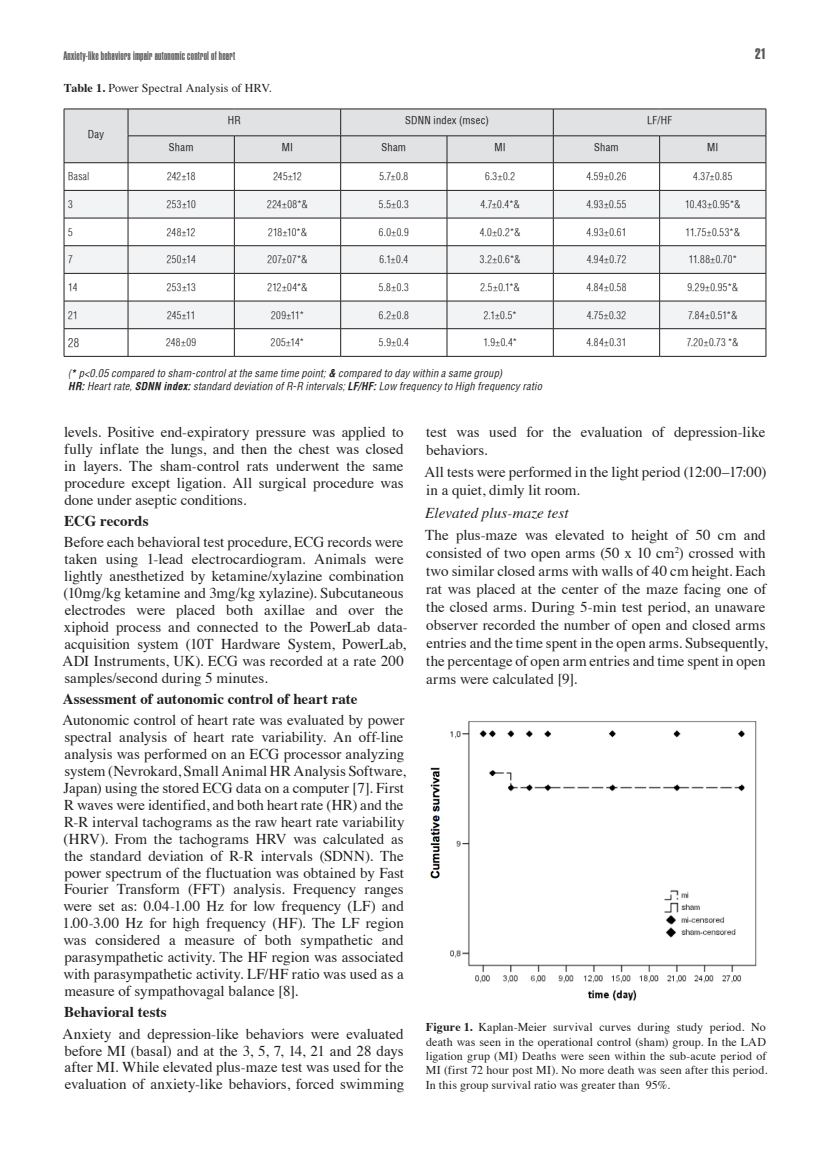
<style>
.page{position:relative;width:830px;height:1149px;background:#fff}
.page>*{position:absolute;margin:0;border:0;box-sizing:border-box;transform-origin:0 0}
.t1{font:15px/17px "Times";color:#231f20}
.t2{font:700 15px "Times";color:#231f20}
.t3{font:italic 15px "Times";letter-spacing:.005em;color:#231f20}
.t4{font:15px "Helvetica Compressed Extra";color:#57585a}
.t5{font:12px/14.4px "Times";letter-spacing:.01em;color:#231f20}
.t6{font:12px "Helvetica Compressed Ultra";letter-spacing:.015em;color:#57585a}
.t7{font:300 condensed 12px "Helvetica";color:#231f20}
.t8{font:300 condensed 10.5px "Helvetica";letter-spacing:.035em;color:#231f20}
.t9{font:italic condensed 10.5px/13.5px "Helvetica";letter-spacing:.02em;color:#231f20}
.t10{font:10.5px "Helvetica Condensed";letter-spacing:.025em;color:#231f20}
.s1{font-weight:700}
.s2{font-weight:300}
</style>
<div class="page">
<svg style="left:64px;top:109px;width:702px;height:247px"></svg>
<hr style="left:64px;top:356px;width:64px;height:1px;background:#231f20">
<hr style="left:128px;top:356px;width:106px;height:1px;background:#231f20">
<hr style="left:234px;top:356px;width:106px;height:1px;background:#231f20">
<hr style="left:340px;top:356px;width:107px;height:1px;background:#231f20">
<hr style="left:447px;top:356px;width:106px;height:1px;background:#231f20">
<hr style="left:553px;top:356px;width:106px;height:1px;background:#231f20">
<hr style="left:659px;top:356px;width:106px;height:1px;background:#231f20">
<img style="left:430px;top:721px;width:327px;height:280px">
<p class="t6" style="left:63px;top:48px;width:173px">Anxiety-like behaviors impair autonomic control of heart</p>
<p class="t4" style="left:754px;top:44px;width:13px">21</p>
<p class="t5" style="left:64px;top:80px;width:209px"><span class="s1">Table 1.</span> Power Spectral Analysis of HRV.</p>
<p class="t10" style="left:88px;top:127px;width:18px">Day</p>
<p class="t10" style="left:228px;top:114px;width:15px">HR</p>
<p class="t10" style="left:405px;top:114px;width:85px">SDNN index (msec)</p>
<p class="t10" style="left:646px;top:114px;width:27px">LF/HF</p>
<p class="t10" style="left:169px;top:141px;width:26px">Sham</p>
<p class="t10" style="left:282px;top:141px;width:13px">MI</p>
<p class="t10" style="left:381px;top:141px;width:26px">Sham</p>
<p class="t10" style="left:494px;top:141px;width:13px">MI</p>
<p class="t10" style="left:594px;top:141px;width:26px">Sham</p>
<p class="t10" style="left:706px;top:141px;width:13px">MI</p>
<p class="t8" style="left:68px;top:170px;width:23px">Basal</p>
<p class="t8" style="left:167px;top:170px;width:30px">242±18</p>
<p class="t8" style="left:273px;top:170px;width:30px">245±12</p>
<p class="t8" style="left:379px;top:170px;width:30px">5.7±0.8</p>
<p class="t8" style="left:485px;top:170px;width:32px">6.3±0.2</p>
<p class="t8" style="left:586px;top:170px;width:42px">4.59±0.26</p>
<p class="t8" style="left:693px;top:170px;width:41px">4.37±0.85</p>
<p class="t8" style="left:68px;top:198px;width:6px">3</p>
<p class="t8" style="left:167px;top:198px;width:30px">253±10</p>
<p class="t8" style="left:267px;top:198px;width:42px">224±08*&amp;</p>
<p class="t8" style="left:378px;top:198px;width:31px">5.5±0.3</p>
<p class="t8" style="left:480px;top:198px;width:41px">4.7±0.4*&amp;</p>
<p class="t8" style="left:586px;top:198px;width:42px">4.93±0.55</p>
<p class="t8" style="left:685px;top:198px;width:57px">10.43±0.95*&amp;</p>
<p class="t8" style="left:68px;top:226px;width:6px">5</p>
<p class="t8" style="left:167px;top:226px;width:30px">248±12</p>
<p class="t8" style="left:268px;top:226px;width:41px">218±10*&amp;</p>
<p class="t8" style="left:379px;top:226px;width:31px">6.0±0.9</p>
<p class="t8" style="left:479px;top:226px;width:42px">4.0±0.2*&amp;</p>
<p class="t8" style="left:586px;top:226px;width:41px">4.93±0.61</p>
<p class="t8" style="left:685px;top:226px;width:56px">11.75±0.53*&amp;</p>
<p class="t8" style="left:68px;top:253px;width:6px">7</p>
<p class="t8" style="left:167px;top:253px;width:30px">250±14</p>
<p class="t8" style="left:267px;top:253px;width:41px">207±07*&amp;</p>
<p class="t8" style="left:379px;top:253px;width:30px">6.1±0.4</p>
<p class="t8" style="left:479px;top:253px;width:42px">3.2±0.6*&amp;</p>
<p class="t8" style="left:586px;top:253px;width:41px">4.94±0.72</p>
<p class="t8" style="left:688px;top:253px;width:50px">11.88±0.70*</p>
<p class="t8" style="left:68px;top:281px;width:11px">14</p>
<p class="t8" style="left:167px;top:281px;width:30px">253±13</p>
<p class="t8" style="left:267px;top:281px;width:42px">212±04*&amp;</p>
<p class="t8" style="left:378px;top:281px;width:31px">5.8±0.3</p>
<p class="t8" style="left:480px;top:281px;width:41px">2.5±0.1*&amp;</p>
<p class="t8" style="left:586px;top:281px;width:42px">4.84±0.58</p>
<p class="t8" style="left:687px;top:281px;width:52px">9.29±0.95*&amp;</p>
<p class="t8" style="left:68px;top:309px;width:11px">21</p>
<p class="t8" style="left:167px;top:309px;width:30px">245±11</p>
<p class="t8" style="left:271px;top:309px;width:34px">209±11*</p>
<p class="t8" style="left:378px;top:309px;width:32px">6.2±0.8</p>
<p class="t8" style="left:483px;top:309px;width:34px">2.1±0.5*</p>
<p class="t8" style="left:586px;top:309px;width:41px">4.75±0.32</p>
<p class="t8" style="left:688px;top:309px;width:51px">7.84±0.51*&amp;</p>
<p class="t7" style="left:68px;top:335px;width:12px">28</p>
<p class="t8" style="left:166px;top:336px;width:31px">248±09</p>
<p class="t8" style="left:271px;top:336px;width:35px">205±14*</p>
<p class="t8" style="left:379px;top:336px;width:31px">5.9±0.4</p>
<p class="t8" style="left:483px;top:336px;width:35px">1.9±0.4*</p>
<p class="t8" style="left:586px;top:336px;width:41px">4.84±0.31</p>
<p class="t8" style="left:686px;top:336px;width:53px">7.20±0.73 *&amp;</p>
<p class="t9" style="left:68px;top:366px;width:475px"><span class="s2">(</span><span class="s1">*</span> p&lt;0.05 compared to sham-control at the same time point; <span class="s1">&amp;</span> compared to day within a same group)<br><span class="s1">HR:</span> Heart rate, <span class="s1">SDNN index:</span> standard deviation of R-R intervals; <span class="s1">LF/HF:</span> Low frequency to High frequency ratio</p>
<p class="t1" style="left:64px;top:422px;width:341px;text-align:justify">levels. Positive end-expiratory pressure was applied to fully inflate the lungs, and then the chest was closed in layers. The sham-control rats underwent the same procedure except ligation. All surgical procedure was done under aseptic conditions.</p>
<p class="t2" style="left:64px;top:506px;width:86px">ECG records</p>
<p class="t1" style="left:62px;top:532px;width:346px">Before each behavioral test procedure, ECG records were taken using 1-lead electrocardiogram. Animals were lightly anesthetized by ketamine/xylazine combination (10mg/kg ketamine and 3mg/kg xylazine). Subcutaneous electrodes were placed both axillae and over the xiphoid process and connected to the PowerLab data&shy;acquisition system (10T Hardware System, PowerLab, ADI Instruments, UK). ECG was recorded at a rate 200 samples/second during 5 minutes.</p>
<p class="t2" style="left:63px;top:684px;width:296px">Assessment of autonomic control of heart rate</p>
<p class="t1" style="left:62px;top:710px;width:345px">Autonomic control of heart rate was evaluated by power spectral analysis of heart rate variability. An off-line analysis was performed on an ECG processor analyzing system (Nevrokard, Small Animal HR Analysis Software, Japan) using the stored ECG data on a computer [7]. First R waves were identified, and both heart rate (HR) and the R-R interval tachograms as the raw heart rate variability (HRV). From the tachograms HRV was calculated as the standard deviation of R-R intervals (SDNN). The power spectrum of the fluctuation was obtained by Fast Fourier Transform (FFT) analysis. Frequency ranges were set as: 0.04-1.00 Hz for low frequency (LF) and 1.00-3.00 Hz for high frequency (HF). The LF region was considered a measure of both sympathetic and parasympathetic activity. The HF region was associated with parasympathetic activity. LF/HF ratio was used as a measure of sympathovagal balance [8].</p>
<p class="t2" style="left:64px;top:997px;width:104px">Behavioral tests</p>
<p class="t1" style="left:62px;top:1023px;width:343px;text-align:justify">Anxiety and depression-like behaviors were evaluated before MI (basal) and at the 3, 5, 7, 14, 21 and 28 days after MI. While elevated plus-maze test was used for the evaluation of anxiety-like behaviors, forced swimming</p>
<p class="t1" style="left:426px;top:421px;width:340px;line-height:18px">test was used for the evaluation of depression-like behaviors.</p>
<p class="t1" style="left:424px;top:461px;width:343px;line-height:18px">All tests were performed in the light period (12:00–17:00) in a quiet, dimly lit room.</p>
<p class="t3" style="left:425px;top:499px;width:145px">Elevated plus-maze test</p>
<p class="t1" style="left:425px;top:524px;width:344px;line-height:18px">The plus-maze was elevated to height of 50 cm and consisted of two open arms (50 x 10 cm<sup>2</sup>) crossed with two similar closed arms with walls of 40 cm height. Each rat was placed at the center of the maze facing one of the closed arms. During 5-min test period, an unaware observer recorded the number of open and closed arms entries and the time spent in the open arms. Subsequently, the percentage of open arm entries and time spent in open arms were calculated [9].</p>
<p class="t5" style="left:425px;top:1018px;width:343px"><span class="s1">Figure 1.</span> Kaplan-Meier survival curves during study period. No death was seen in the operational control (sham) group. In the LAD ligation grup (MI) Deaths were seen within the sub-acute period of MI (first 72 hour post MI). No more death was seen after this period.<br>In this group survival ratio was greater than 95%.</p>
</div>
